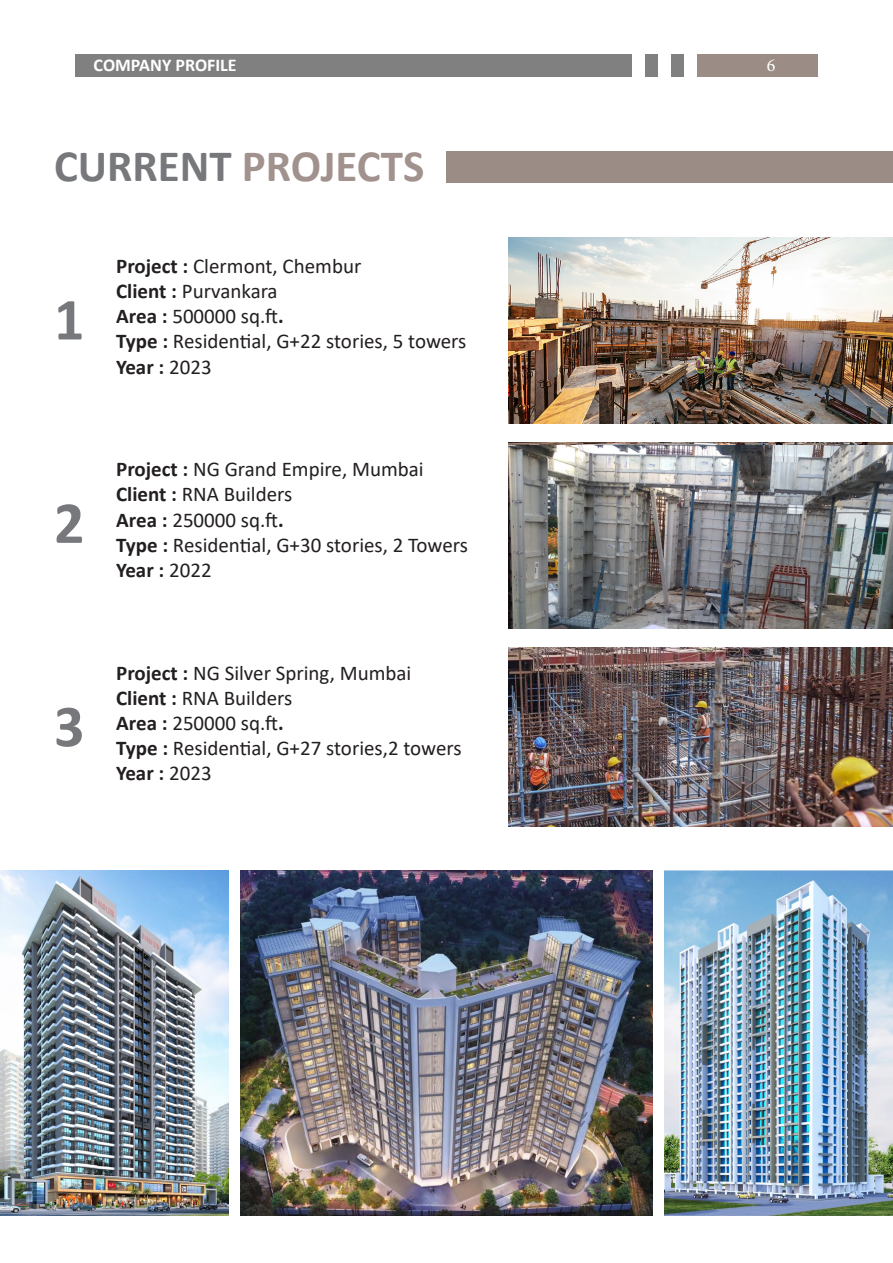
<style>
.page{position:relative;width:893px;height:1263px;background:#fff}
.page>*{position:absolute;margin:0;border:0;box-sizing:border-box;transform-origin:0 0}
.t1{font:700 60px "Calibri";color:#76787b}
.t2{font:700 45px "Calibri";color:#a1928d}
.t3{font:21px/25.2px "Calibri";color:#231f20}
.t4{font:700 18px "Calibri";color:#fff}
.t5{font:18px "Minion Pro";color:#fff}
.s1{color:#76787b}
.s2{font-weight:700}
</style>
<div class="page">
<div style="left:75px;top:54px;width:557px;height:23px;background:#808080"></div>
<div style="left:645px;top:54px;width:13px;height:23px;background:#808080"></div>
<div style="left:671px;top:54px;width:13px;height:23px;background:#808080"></div>
<div style="left:697px;top:54px;width:121px;height:23px;background:#9b8c86"></div>
<div style="left:446px;top:151px;width:447px;height:32px;background:#9b8c86"></div>
<img style="left:240px;top:870px;width:413px;height:345px">
<img style="left:509px;top:238px;width:384px;height:185px">
<img style="left:509px;top:647px;width:384px;height:180px">
<img style="left:509px;top:445px;width:384px;height:183px">
<img style="left:0;top:870px;width:229px;height:345px">
<img style="left:664px;top:870px;width:229px;height:345px">
<p class="t4" style="left:94px;top:53px;width:145px">COMPANY PROFILE</p>
<p class="t5" style="left:767px;top:54px;width:10px">6</p>
<h2 class="t2" style="left:54px;top:134px;width:372px"><span class="s1">CURRENT</span> PROJECTS</h2>
<h1 class="t1" style="left:54px;top:277px;width:32px">1</h1>
<p class="t3" style="left:116px;top:253px;width:352px"><span class="s2">Project :</span> Clermont, Chembur<br><span class="s2">Client :</span> Purvankara<br><span class="s2">Area :</span> 500000 sq.ft<span class="s2">.<br>Type :</span> Residential, G+22 stories, 5 towers<br><span class="s2">Year :</span> 2023</p>
<h1 class="t1" style="left:54px;top:480px;width:32px">2</h1>
<p class="t3" style="left:116px;top:456px;width:353px"><span class="s2">Project :</span> NG Grand Empire, Mumbai<br><span class="s2">Client :</span> RNA Builders<br><span class="s2">Area :</span> 250000 sq.ft<span class="s2">.<br>Type :</span> Residential, G+30 stories, 2 Towers<br><span class="s2">Year :</span> 2022</p>
<h1 class="t1" style="left:54px;top:684px;width:32px">3</h1>
<p class="t3" style="left:116px;top:659px;width:347px"><span class="s2">Project :</span> NG Silver Spring, Mumbai<br><span class="s2">Client :</span> RNA Builders<br><span class="s2">Area :</span> 250000 sq.ft<span class="s2">.<br>Type :</span> Residential, G+27 stories,2 towers<br><span class="s2">Year :</span> 2023</p>
</div>
